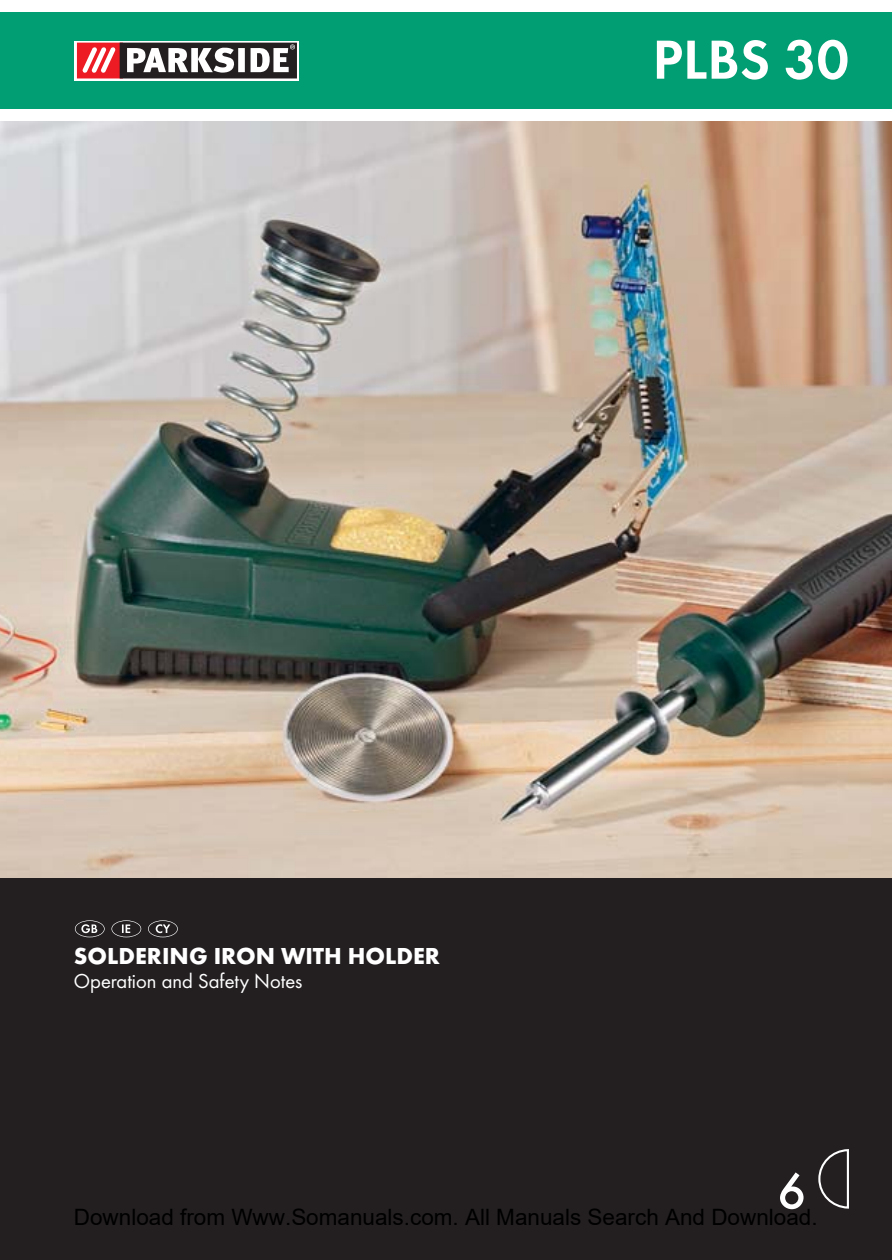
<style>
.page{position:relative;width:892px;height:1260px;background:#fff}
.page>*{position:absolute;margin:0;border:0;box-sizing:border-box;transform-origin:0 0}
.t1{font:57px "Futura Dem";color:#fff}
.t2{font:500 52.5px "Futura";color:#fff}
.t3{font:700 24px "Futura";color:#fff}
.t4{font:22.5px "Arial";color:#000}
.t5{font:21px "Futura Boo";color:#fff}
</style>
<div class="page">
<img style="left:0;top:121px;width:891px;height:757px">
<div style="left:0;top:12px;width:891px;height:97px;background:#009e72"></div>
<div style="left:75px;top:41px;width:224px;height:39px;background:linear-gradient(to bottom,#fff,#fff)"></div>
<svg style="left:77px;top:43px;width:220px;height:35px;background:#907071"></svg>
<div style="left:0;top:878px;width:891px;height:381px;background:#231f20"></div>
<svg style="left:75px;top:920px;width:30px;height:17px"></svg>
<svg style="left:111px;top:920px;width:30px;height:17px"></svg>
<svg style="left:148px;top:920px;width:30px;height:17px"></svg>
<svg style="left:818px;top:1149px;width:31px;height:60px"></svg>
<h1 class="t1" style="left:652px;top:26px;width:198px">PLBS 30</h1>
<p class="t3" style="left:74px;top:946px;width:367px">SOLDERING IRON WITH HOLDER</p>
<p class="t5" style="left:74px;top:971px;width:230px">Operation and Safety Notes</p>
<h2 class="t2" style="left:777px;top:1159px;width:31px">6</h2>
<p class="t4" style="left:74px;top:1204px;width:745px">Download from Www.Somanuals.com. All Manuals Search And Download.</p>
</div>
